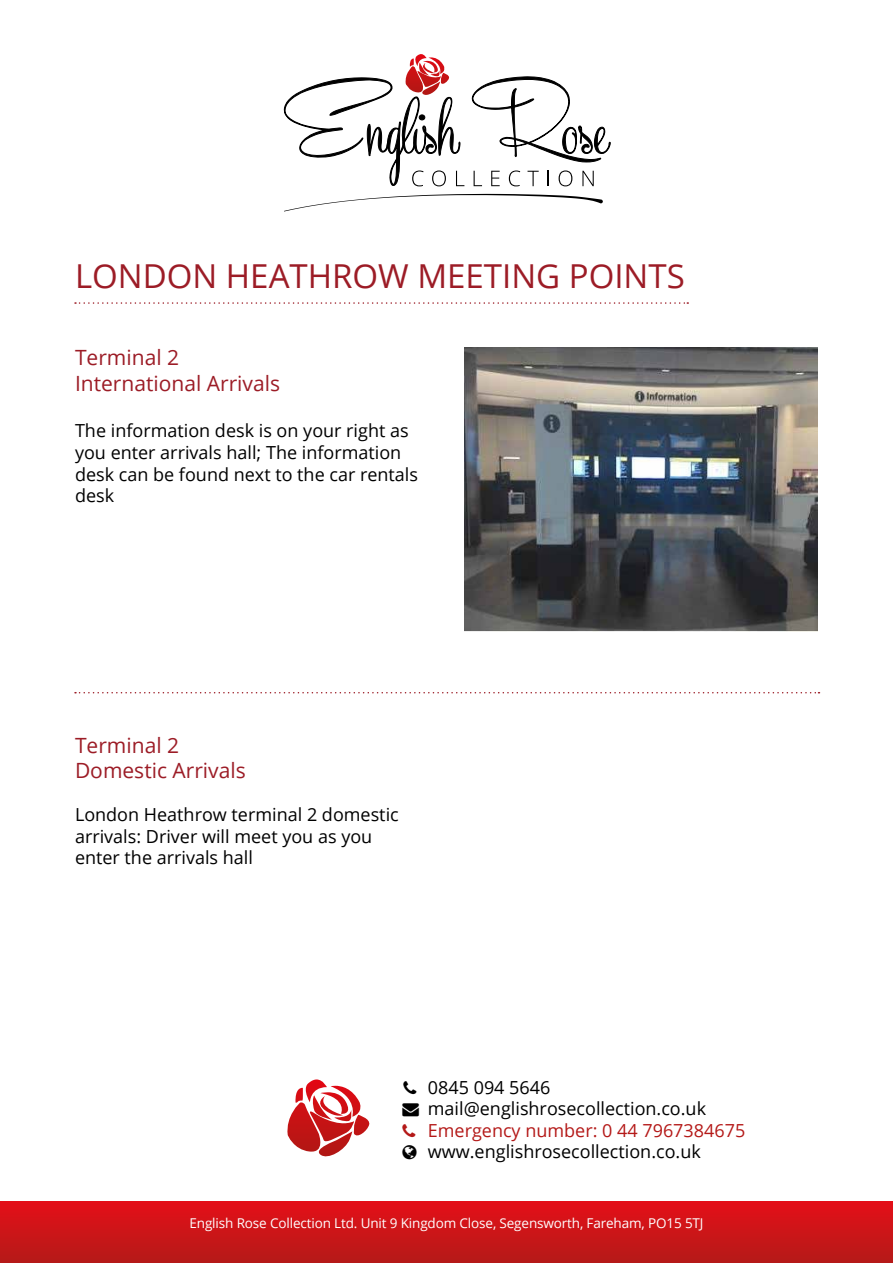
<style>
.page{position:relative;width:893px;height:1263px;background:#fff}
.page>*{position:absolute;margin:0;border:0;box-sizing:border-box;transform-origin:0 0}
.t1{font:33px "Open Sans";color:#9c1c26}
.t2{font:21px/25.2px "Open Sans";color:#9c1c26}
.t3{font:18px/21.6px "Open Sans";color:#000}
.t4{font:18px "Open Sans";color:#b41918}
.t5{font:13.5px "Open Sans";letter-spacing:-.01em;color:#fff}
</style>
<div class="page">
<div style="left:0;top:1201px;width:893px;height:62px;background:linear-gradient(to bottom,#e40f18,#b51a18)"></div>
<svg style="left:75px;top:692px;width:744px;height:1px"></svg>
<svg style="left:287px;top:1079px;width:83px;height:78px"></svg>
<svg style="left:472px;top:76px;width:139px;height:86px"></svg>
<svg style="left:474px;top:171px;width:8px;height:15px"></svg>
<svg style="left:491px;top:171px;width:9px;height:15px"></svg>
<svg style="left:509px;top:170px;width:11px;height:16px"></svg>
<svg style="left:527px;top:171px;width:12px;height:15px"></svg>
<svg style="left:547px;top:171px;width:2px;height:15px"></svg>
<svg style="left:559px;top:170px;width:13px;height:16px"></svg>
<svg style="left:582px;top:171px;width:12px;height:15px"></svg>
<svg style="left:284px;top:194px;width:319px;height:17px"></svg>
<svg style="left:283px;top:54px;width:181px;height:132px"></svg>
<svg style="left:75px;top:302px;width:613px;height:2px"></svg>
<img style="left:465px;top:348px;width:353px;height:283px">
<h1 class="t1" style="left:75px;top:253px;width:611px">LONDON HEATHROW MEETING POINTS</h1>
<p class="t2" style="left:75px;top:345px;width:207px">Terminal 2<br>International Arrivals</p>
<p class="t3" style="left:75px;top:420px;width:345px">The information desk is on your right as you enter arrivals hall; The information desk can be found next to the car rentals desk</p>
<p class="t2" style="left:75px;top:732px;width:172px">Terminal 2<br>Domestic Arrivals</p>
<p class="t3" style="left:75px;top:803px;width:325px">London Heathrow terminal 2 domestic arrivals: Driver will meet you as you enter the arrivals hall</p>
<p class="t3" style="left:428px;top:1076px;width:280px">0845 094 5646 mail@englishrosecollection.co.uk</p>
<p class="t4" style="left:428px;top:1118px;width:319px">Emergency number: 0 44 7967384675</p>
<p class="t3" style="left:428px;top:1140px;width:275px">www.englishrosecollection.co.uk</p>
<p class="t5" style="left:190px;top:1214px;width:515px">English Rose Collection Ltd. Unit 9 Kingdom Close, Segensworth, Fareham, PO15 5TJ</p>
</div>
